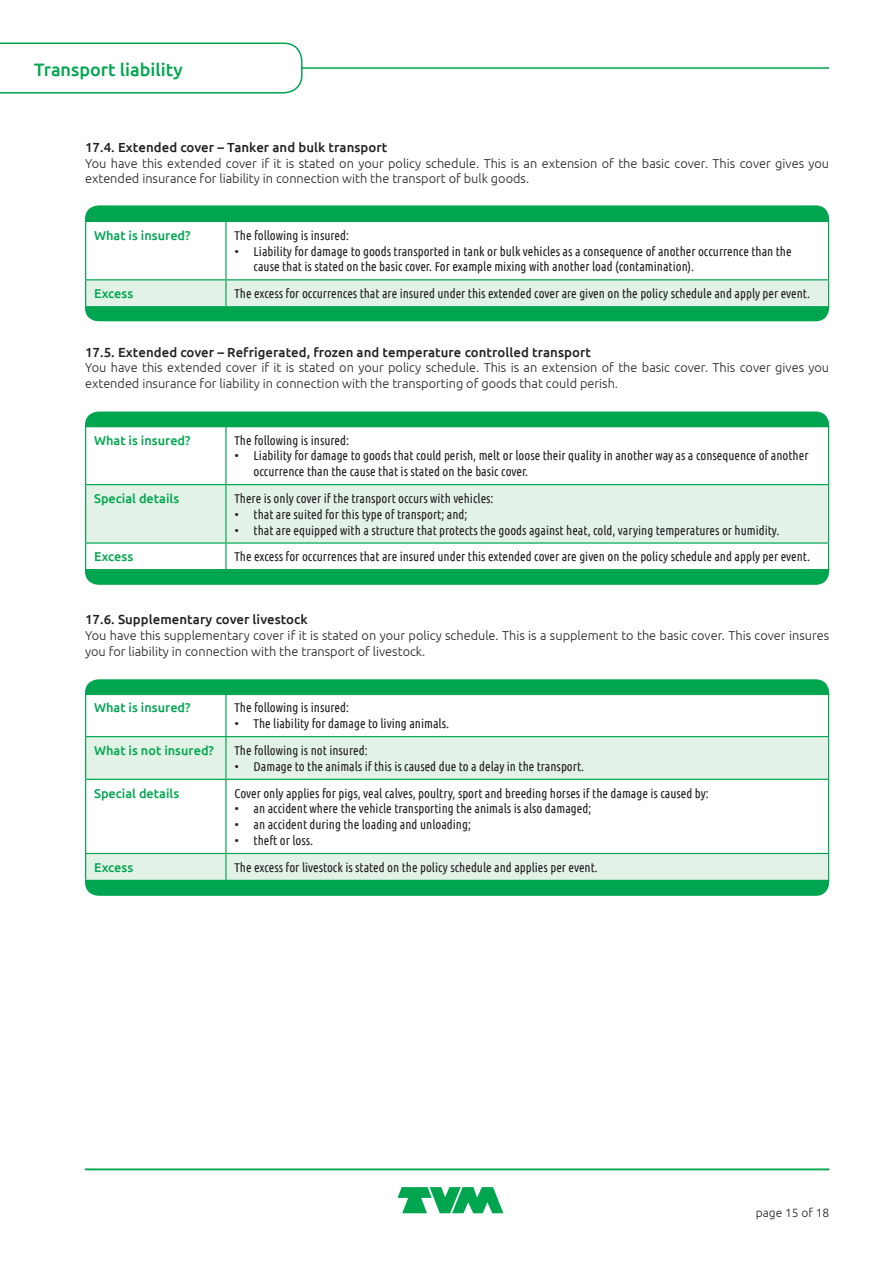
<style>
.page{position:relative;width:893px;height:1263px;background:#fff}
.page>*{position:absolute;margin:0;border:0;box-sizing:border-box;transform-origin:0 0}
.t1{font:500 18px "Ubuntu";color:#00a54f}
.Bodykopje_zw{font:500 13.2px "Ubuntu";letter-spacing:.005em;color:#231f20}
.Body{font:500 13.2px "Ubuntu";letter-spacing:.005em;color:#231f20}
.Body_tabel{font:12.75px/15.8px "Ubuntu Condensed";color:#231f20}
.Body-2{font:300 12.75px/15.8px "Ubuntu";color:#231f20}
.Body-3{font:500 12.75px "Ubuntu";color:#00a54f}
.t2{font:300 12px "Ubuntu";color:#231f20}
.s1{font-family:"Ubuntu";font-weight:300}
</style>
<div class="page">
<div style="left:85px;top:205px;width:744px;height:16px;background:#00a54f"></div>
<svg style="left:85px;top:411px;width:744px;height:15px;background:#0aa856"></svg>
<svg style="left:85px;top:679px;width:744px;height:14px;background:#07a754"></svg>
<hr style="left:85px;top:221px;width:141px;height:1px;background:#00a54f">
<hr style="left:85px;top:222px;width:1px;height:57px;background:#00a54f">
<hr style="left:226px;top:221px;width:603px;height:1px;background:#00a54f">
<hr style="left:225px;top:222px;width:2px;height:57px;background:#00a54f">
<hr style="left:828px;top:222px;width:1px;height:57px;background:#00a54f">
<hr style="left:85px;top:279px;width:141px;height:1px;background:#00a54f">
<hr style="left:226px;top:279px;width:603px;height:1px;background:#00a54f">
<svg style="left:85px;top:280px;width:744px;height:41px;background:#90d6af"></svg>
<hr style="left:85px;top:306px;width:141px;height:1px;background:#00a54f">
<hr style="left:226px;top:306px;width:603px;height:1px;background:#00a54f">
<hr style="left:85px;top:426px;width:141px;height:1px;background:#00a54f">
<hr style="left:85px;top:427px;width:1px;height:57px;background:#00a54f">
<hr style="left:226px;top:426px;width:603px;height:1px;background:#00a54f">
<hr style="left:225px;top:427px;width:2px;height:57px;background:#00a54f">
<hr style="left:828px;top:427px;width:1px;height:57px;background:#00a54f">
<hr style="left:85px;top:484px;width:141px;height:1px;background:#00a54f">
<hr style="left:226px;top:484px;width:603px;height:1px;background:#00a54f">
<svg style="left:85px;top:485px;width:744px;height:100px"></svg>
<hr style="left:85px;top:569px;width:141px;height:1px;background:#00a54f">
<hr style="left:226px;top:569px;width:603px;height:1px;background:#00a54f">
<svg style="left:86px;top:737px;width:742px;height:116px"></svg>
<hr style="left:85px;top:693px;width:141px;height:2px;background:#00a54f">
<hr style="left:85px;top:695px;width:1px;height:41px;background:#00a54f">
<hr style="left:226px;top:693px;width:603px;height:2px;background:#00a54f">
<hr style="left:225px;top:695px;width:2px;height:41px;background:#00a54f">
<hr style="left:828px;top:695px;width:1px;height:41px;background:#00a54f">
<hr style="left:85px;top:736px;width:141px;height:1px;background:#00a54f">
<hr style="left:85px;top:737px;width:1px;height:42px;background:#00a54f">
<hr style="left:226px;top:736px;width:603px;height:1px;background:#00a54f">
<hr style="left:225px;top:737px;width:2px;height:42px;background:#00a54f">
<hr style="left:828px;top:737px;width:1px;height:42px;background:#00a54f">
<hr style="left:85px;top:779px;width:141px;height:1px;background:#00a54f">
<hr style="left:85px;top:780px;width:1px;height:73px;background:#00a54f">
<hr style="left:226px;top:779px;width:603px;height:1px;background:#00a54f">
<hr style="left:225px;top:780px;width:2px;height:73px;background:#00a54f">
<hr style="left:828px;top:780px;width:1px;height:73px;background:#00a54f">
<hr style="left:85px;top:853px;width:141px;height:1px;background:#00a54f">
<hr style="left:226px;top:853px;width:603px;height:1px;background:#00a54f">
<svg style="left:85px;top:854px;width:744px;height:42px;background:#8fd5ae"></svg>
<hr style="left:85px;top:880px;width:141px;height:1px;background:#00a54f">
<hr style="left:226px;top:880px;width:603px;height:1px;background:#00a54f">
<svg style="left:398px;top:1187px;width:105px;height:26px"></svg>
<hr style="left:85px;top:67px;width:744px;height:2px;background:#00a54f">
<svg style="left:0;top:42px;width:303px;height:52px"></svg>
<hr style="left:85px;top:1169px;width:744px;height:1px;background:#00a54f">
<h1 class="t1" style="left:34px;top:58px;width:150px">Transport liability</h1>
<p class="Body" style="left:85px;top:139px;width:304px">17.4. Extended cover – Tanker and bulk transport</p>
<p class="Body-2" style="left:85px;top:155px;width:746px">You have this extended cover if it is stated on your policy schedule. This is an extension of the basic cover. This cover gives you extended insurance for liability in connection with the transport of bulk goods.</p>
<p class="Body-3" style="left:94px;top:227px;width:98px">What is insured?</p>
<p class="Body_tabel" style="left:234px;top:227px;width:116px">The following is insured:</p>
<p class="Body_tabel" style="left:254px;top:243px;width:539px;text-indent:-19px"><span class="s1">•</span> Liability for damage to goods transported in tank or bulk vehicles as a consequence of another occurrence than the cause that is stated on the basic cover. For example mixing with another load (contamination).</p>
<p class="Body-3" style="left:94px;top:286px;width:41px">Excess</p>
<p class="Body_tabel" style="left:234px;top:285px;width:577px">The excess for occurrences that are insured under this extended cover are given on the policy schedule and apply per event.</p>
<p class="Bodykopje_zw" style="left:85px;top:344px;width:507px">17.5. Extended cover – Refrigerated, frozen and temperature controlled transport</p>
<p class="Body-2" style="left:85px;top:360px;width:746px">You have this extended cover if it is stated on your policy schedule. This is an extension of the basic cover. This cover gives you extended insurance for liability in connection with the transporting of goods that could perish.</p>
<p class="Body-3" style="left:94px;top:432px;width:98px">What is insured?</p>
<p class="Body_tabel" style="left:234px;top:432px;width:116px">The following is insured:</p>
<p class="Body_tabel" style="left:254px;top:447px;width:556px;text-indent:-19px"><span class="s1">•</span> Liability for damage to goods that could perish, melt or loose their quality in another way as a consequence of another occurrence than the cause that is stated on the basic cover.</p>
<p class="Body-3" style="left:94px;top:490px;width:87px">Special details</p>
<p class="Body_tabel" style="left:234px;top:490px;width:261px">There is only cover if the transport occurs with vehicles:</p>
<p class="Body_tabel" style="left:234px;top:506px;width:234px"><span class="s1">•</span> that are suited for this type of transport; and;</p>
<p class="Body_tabel" style="left:234px;top:522px;width:546px"><span class="s1">•</span> that are equipped with a structure that protects the goods against heat, cold, varying temperatures or humidity.</p>
<p class="Body-3" style="left:94px;top:549px;width:41px">Excess</p>
<p class="Body_tabel" style="left:234px;top:549px;width:577px">The excess for occurrences that are insured under this extended cover are given on the policy schedule and apply per event.</p>
<p class="Bodykopje_zw" style="left:85px;top:611px;width:224px">17.6. Supplementary cover livestock</p>
<p class="Body-2" style="left:85px;top:627px;width:746px">You have this supplementary cover if it is stated on your policy schedule. This is a supplement to the basic cover. This cover insures you for liability in connection with the transport of livestock.</p>
<p class="Body-3" style="left:94px;top:700px;width:98px">What is insured?</p>
<p class="Body_tabel" style="left:234px;top:699px;width:116px">The following is insured:</p>
<p class="Body_tabel" style="left:234px;top:715px;width:216px"><span class="s1">•</span> The liability for damage to living animals.</p>
<p class="Body-3" style="left:94px;top:742px;width:121px">What is not insured?</p>
<p class="Body_tabel" style="left:234px;top:742px;width:135px">The following is not insured:</p>
<p class="Body_tabel" style="left:234px;top:758px;width:351px"><span class="s1">•</span> Damage to the animals if this is caused due to a delay in the transport.</p>
<p class="Body-3" style="left:94px;top:785px;width:87px">Special details</p>
<p class="Body_tabel" style="left:234px;top:785px;width:476px">Cover only applies for pigs, veal calves, poultry, sport and breeding horses if the damage is caused by:</p>
<p class="Body_tabel" style="left:234px;top:801px;width:358px"><span class="s1">•</span> an accident where the vehicle transporting the animals is also damaged;</p>
<p class="Body_tabel" style="left:234px;top:816px;width:238px"><span class="s1">•</span> an accident during the loading and unloading;</p>
<p class="Body_tabel" style="left:234px;top:832px;width:80px"><span class="s1">•</span> theft or loss.</p>
<p class="Body-3" style="left:94px;top:859px;width:41px">Excess</p>
<p class="Body_tabel" style="left:234px;top:859px;width:365px">The excess for livestock is stated on the policy schedule and applies per event.</p>
<p class="t2" style="left:756px;top:1205px;width:75px">page 15 of 18</p>
</div>
